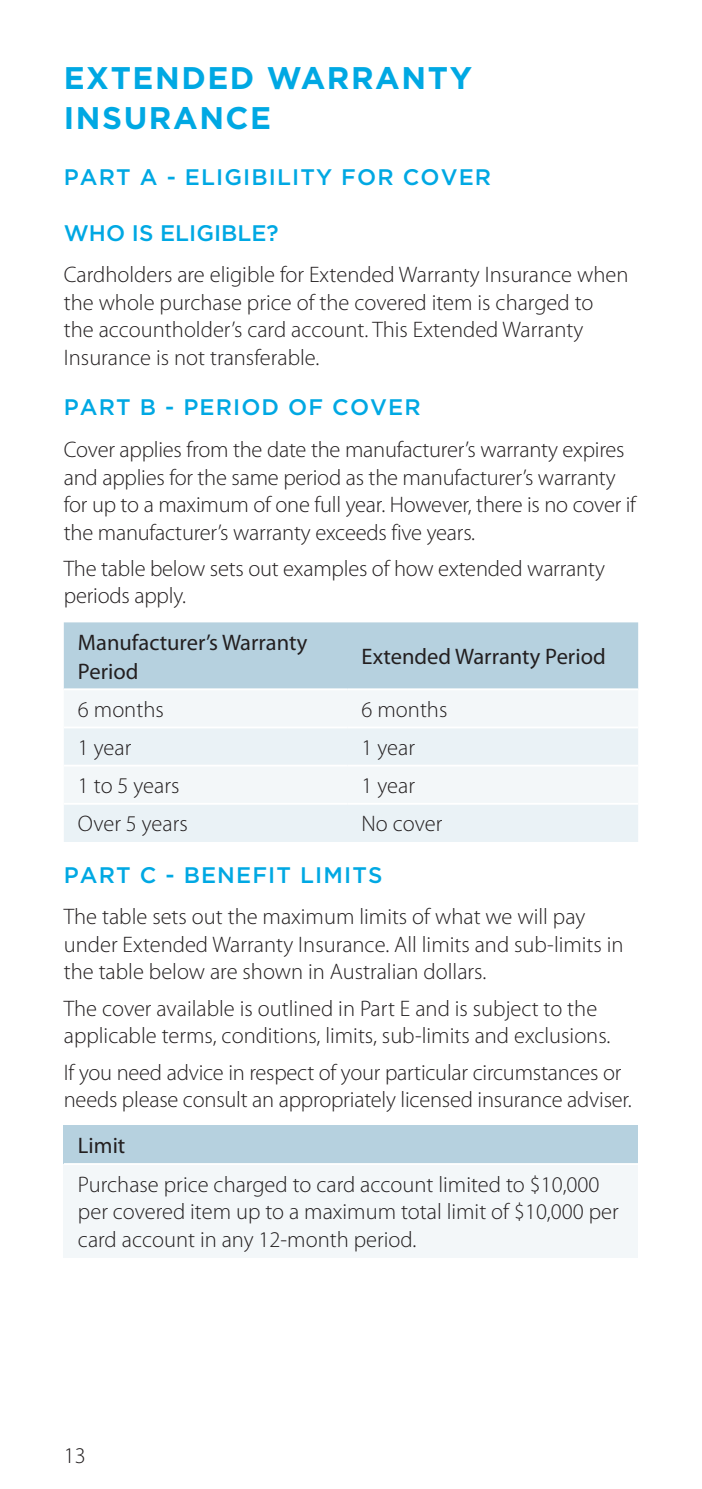
<style>
.page{position:relative;width:702px;height:1489px;background:#fff}
.page>*{position:absolute;margin:0;border:0;box-sizing:border-box;transform-origin:0 0}
.t1{font:700 31.25px/40px "Gotham";letter-spacing:.05em;color:#00a8e3}
.t2{font:300 22.5px/27.5px "Myriad Pro";color:#231f20}
.t3{font:500 22.5px "Gotham";letter-spacing:.05em;color:#00a8e3}
.t4{font:22.5px/28.8px "Myriad Pro";color:#231f20}
.t5{font:500 22.5px "Gotham";color:#00a8e3}
</style>
<div class="page">
<div style="left:64px;top:622px;width:574px;height:66px;background:#b6d1df"></div>
<div style="left:64px;top:691px;width:574px;height:35px;background:#f3f7f9"></div>
<svg style="left:64px;top:728px;width:574px;height:113px;fill:#eaf2f6"></svg>
<hr style="left:64px;top:764px;width:283px;height:2px;background:#fff">
<hr style="left:347px;top:764px;width:291px;height:2px;background:#fff">
<hr style="left:64px;top:802px;width:283px;height:2px;background:#fff">
<hr style="left:347px;top:802px;width:291px;height:2px;background:#fff">
<div style="left:64px;top:1125px;width:574px;height:38px;background:#b6d1df"></div>
<div style="left:64px;top:1163px;width:574px;height:94px;background:#f3f7f9"></div>
<hr style="left:64px;top:1162px;width:574px;height:2px;background:#fff">
<h1 class="t1" style="left:64px;top:58px;width:410px">EXTENDED WARRANTY<br>INSURANCE</h1>
<p class="t3" style="left:64px;top:164px;width:429px">PART A - ELIGIBILITY FOR COVER</p>
<p class="t5" style="left:64px;top:220px;width:216px">WHO IS ELIGIBLE?</p>
<p class="t2" style="left:64px;top:261px;width:566px">Cardholders are eligible for Extended Warranty Insurance when the whole purchase price of the covered item is charged to the accountholder’s card account. This Extended Warranty Insurance is not transferable.</p>
<p class="t3" style="left:64px;top:394px;width:358px">PART B - PERIOD OF COVER</p>
<p class="t2" style="left:64px;top:436px;width:574px">Cover applies from the date the manufacturer’s warranty expires and applies for the same period as the manufacturer’s warranty for up to a maximum of one full year. However, there is no cover if the manufacturer’s warranty exceeds five years.</p>
<p class="t2" style="left:64px;top:555px;width:542px">The table below sets out examples of how extended warranty periods apply.</p>
<p class="t4" style="left:78px;top:627px;width:231px">Manufacturer’s Warranty<br>Period</p>
<p class="t4" style="left:361px;top:642px;width:245px">Extended Warranty Period</p>
<p class="t2" style="left:78px;top:696px;width:87px">6 months</p>
<p class="t2" style="left:361px;top:696px;width:87px">6 months</p>
<p class="t2" style="left:78px;top:734px;width:55px">1 year</p>
<p class="t2" style="left:361px;top:734px;width:55px">1 year</p>
<p class="t2" style="left:78px;top:772px;width:103px">1 to 5 years</p>
<p class="t2" style="left:361px;top:772px;width:55px">1 year</p>
<p class="t2" style="left:78px;top:810px;width:111px">Over 5 years</p>
<p class="t2" style="left:361px;top:810px;width:82px">No cover</p>
<p class="t3" style="left:64px;top:861px;width:320px">PART C - BENEFIT LIMITS</p>
<p class="t2" style="left:64px;top:903px;width:561px">The table sets out the maximum limits of what we will pay under Extended Warranty Insurance. All limits and sub-limits in the table below are shown in Australian dollars.</p>
<p class="t2" style="left:64px;top:994px;width:548px">The cover available is outlined in Part E and is subject to the applicable terms, conditions, limits, sub-limits and exclusions.</p>
<p class="t2" style="left:64px;top:1058px;width:569px">If you need advice in respect of your particular circumstances or needs please consult an appropriately licensed insurance adviser.</p>
<p class="t4" style="left:78px;top:1131px;width:49px">Limit</p>
<p class="t2" style="left:78px;top:1170px;width:542px">Purchase price charged to card account limited to $10,000 per covered item up to a maximum total limit of $10,000 per card account in any 12-month period.</p>
<p class="t2" style="left:64px;top:1441px;width:23px">13</p>
</div>
